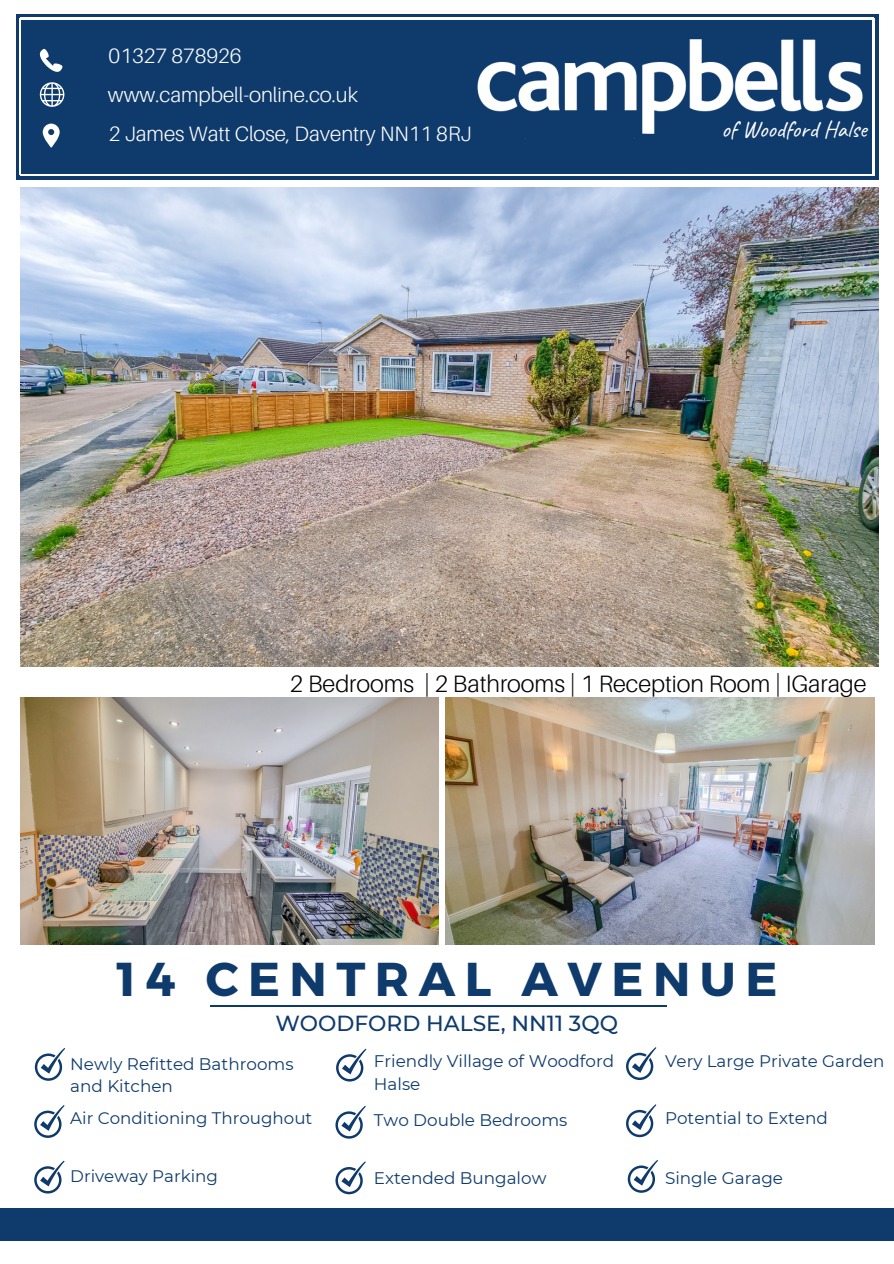
<style>
.page{position:relative;width:894px;height:1264px;background:#fff}
.page>*{position:absolute;margin:0;border:0;box-sizing:border-box;transform-origin:0 0}
.t1{font:700 47.4px "Montserrat";letter-spacing:.2em;color:#0f3b6c}
.t2{font:300 23.7px "Aileron";color:#000}
.t3{font:23.55px "Caveat";color:#fff}
.t4{font:500 21.75px "Montserrat";color:#0f3b6c}
.t5{font:300 20.85px "Aileron";color:#fff}
.t6{font:16.8px/22.5px "Montserrat";color:#0f3b6c}
.t7{font:16.65px "Montserrat";color:#0f3b6c}
</style>
<div class="page">
<img style="left:20px;top:187px;width:858px;height:480px">
<img style="left:20px;top:697px;width:418px;height:247px">
<img style="left:445px;top:697px;width:429px;height:247px">
<div style="left:16px;top:14px;width:862px;height:165px;background:#0f3b6c"></div>
<hr style="left:20px;top:18px;width:853px;height:1px;background:#fff">
<hr style="left:20px;top:174px;width:853px;height:1px;background:#fff">
<hr style="left:872px;top:18px;width:1px;height:157px;background:#fff">
<hr style="left:20px;top:18px;width:1px;height:157px;background:#fff">
<img style="left:477px;top:39px;width:386px;height:95px">
<svg style="left:40px;top:49px;width:22px;height:22px"></svg>
<svg style="left:40px;top:82px;width:24px;height:25px"></svg>
<svg style="left:43px;top:124px;width:17px;height:24px"></svg>
<div style="left:0;top:1208px;width:893px;height:32px;background:#0f3b6c"></div>
<svg style="left:35px;top:1048px;width:30px;height:32px"></svg>
<svg style="left:34px;top:1105px;width:31px;height:32px"></svg>
<svg style="left:34px;top:1160px;width:31px;height:33px"></svg>
<svg style="left:336px;top:1048px;width:30px;height:33px"></svg>
<svg style="left:335px;top:1105px;width:31px;height:33px"></svg>
<svg style="left:335px;top:1161px;width:31px;height:33px"></svg>
<svg style="left:626px;top:1047px;width:30px;height:33px"></svg>
<svg style="left:626px;top:1104px;width:30px;height:33px"></svg>
<svg style="left:627px;top:1160px;width:31px;height:32px"></svg>
<hr style="left:210px;top:1005px;width:456px;height:1px;background:#0f3b6c">
<h4 class="t5" style="left:109px;top:43px;width:134px">01327 878926</h4>
<p class="t5" style="left:108px;top:82px;width:252px">www.campbell-online.co.uk</p>
<p class="t5" style="left:109px;top:121px;width:364px">2 James Watt Close, Daventry NN11 8RJ</p>
<p class="t3" style="left:721px;top:114px;width:147px">of Woodford Halse</p>
<p class="t2" style="left:290px;top:669px;width:578px">2 Bedrooms | 2 Bathrooms | 1 Reception Room | IGarage</p>
<h4 class="t1" style="left:116px;top:947px;width:662px">14 CENTRAL AVENUE</h4>
<p class="t4" style="left:275px;top:1009px;width:344px">WOODFORD HALSE, NN11 3QQ</p>
<p class="t6" style="left:70px;top:1052px;width:225px">Newly Refitted Bathrooms and Kitchen</p>
<h1 class="t6" style="left:374px;top:1049px;width:242px">Friendly Village of Woodford<br>Halse</h1>
<h4 class="t7" style="left:664px;top:1050px;width:221px">Very Large Private Garden</h4>
<h3 class="t7" style="left:70px;top:1108px;width:243px">Air Conditioning Throughout</h3>
<p class="t6" style="left:374px;top:1108px;width:195px">Two Double Bedrooms</p>
<p class="t6" style="left:664px;top:1106px;width:164px">Potential to Extend</p>
<h3 class="t7" style="left:70px;top:1165px;width:149px">Driveway Parking</h3>
<h2 class="t6" style="left:374px;top:1166px;width:174px">Extended Bungalow</h2>
<p class="t6" style="left:664px;top:1166px;width:119px">Single Garage</p>
</div>
